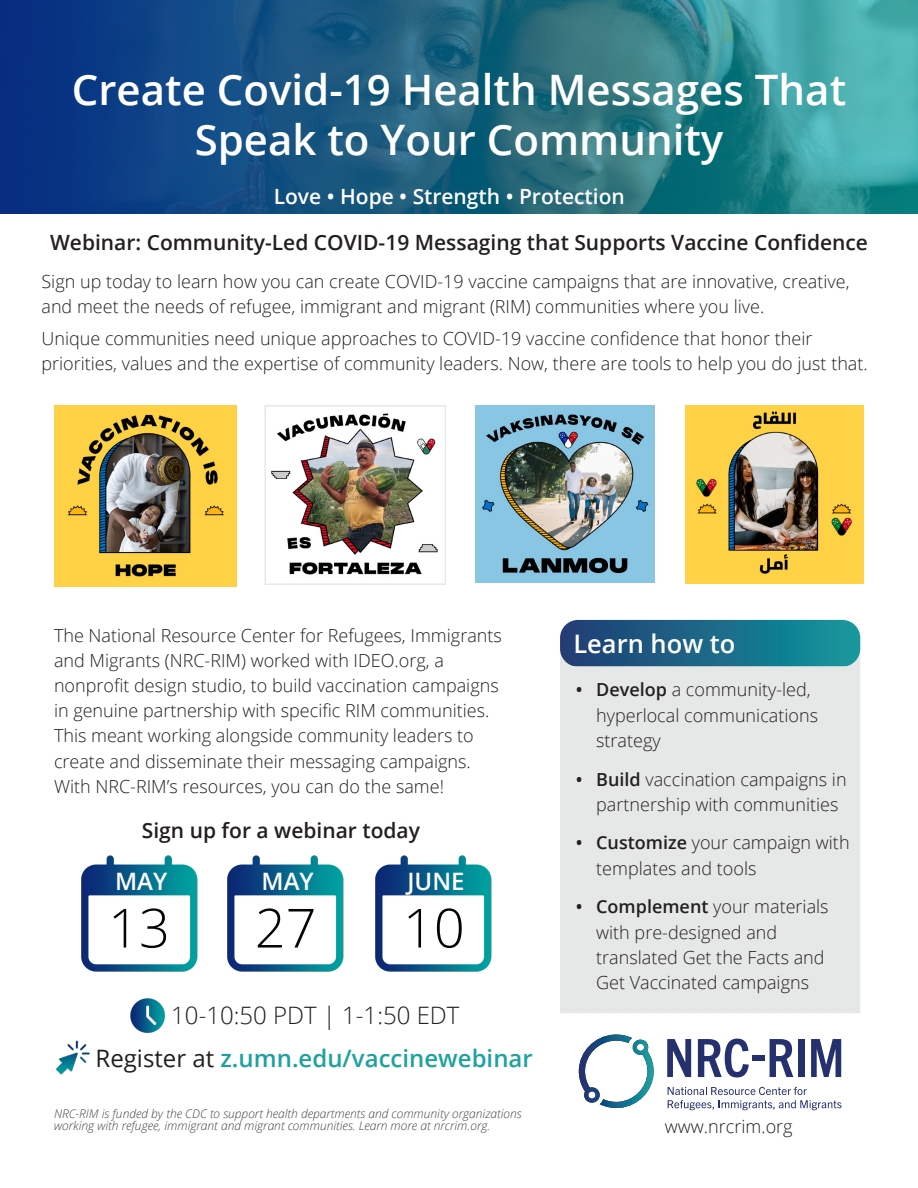
<style>
.page{position:relative;width:918px;height:1188px;background:#fff}
.page>*{position:absolute;margin:0;border:0;box-sizing:border-box;transform-origin:0 0}
.t1{font:300 54px "Open Sans";color:#040503}
.t2{font:600 42px/50.4px "Open Sans";color:#fff;text-align:center}
.t3{font:600 25.5px "Open Sans";color:#fff}
.t4{font:600 24px "Open Sans";color:#1ea2a0}
.t5{font:300 24px "Open Sans";color:#231f20}
.t6{font:600 24px "Open Sans";color:#fff}
.t7{font:600 21px "Open Sans";color:#231f20}
.t8{font:600 21px "Open Sans";color:#fff}
.t9{font:300 18px/25.2px "Open Sans";color:#231f20}
.t10{font:italic 300 12px/12px "Open Sans";color:#434343}
.s1{font-weight:400;color:#231f20}
.s2{font-weight:600}
</style>
<div class="page">
<img style="left:130px;top:998px;width:35px;height:35px">
<img style="left:56px;top:1040px;width:34px;height:35px">
<svg style="left:667px;top:1039px;width:24px;height:38px"></svg>
<svg style="left:698px;top:1039px;width:51px;height:39px"></svg>
<div style="left:752px;top:1056px;width:13px;height:5px;background:#25306f"></div>
<svg style="left:770px;top:1039px;width:23px;height:38px"></svg>
<div style="left:798px;top:1039px;width:6px;height:38px;background:#25306f"></div>
<svg style="left:811px;top:1039px;width:30px;height:38px"></svg>
<svg style="left:668px;top:1087px;width:174px;height:23px"></svg>
<svg style="left:578px;top:1034px;width:76px;height:74px"></svg>
<div style="left:560px;top:648px;width:300px;height:365px;background:#e5e8e7"></div>
<img style="left:560px;top:620px;width:300px;height:47px">
<img style="left:0;top:0;width:918px;height:214px">
<img style="left:54px;top:405px;width:183px;height:181px">
<img style="left:271px;top:413px;width:167px;height:162px">
<div style="left:265px;top:405px;width:181px;height:180px;border:2px solid #e5e8e7"></div>
<img style="left:476px;top:405px;width:179px;height:178px">
<img style="left:686px;top:406px;width:178px;height:177px">
<img style="left:81px;top:855px;width:117px;height:117px">
<img style="left:227px;top:855px;width:117px;height:117px">
<img style="left:375px;top:855px;width:117px;height:117px">
<p class="t2" style="left:72px;top:64px;width:776px">Create Covid-19 Health Messages That<br>Speak to Your Community</p>
<p class="t8" style="left:274px;top:182px;width:353px">Love • Hope • Strength • Protection</p>
<p class="t7" style="left:50px;top:228px;width:819px">Webinar: Community-Led COVID-19 Messaging that Supports Vaccine Confidence</p>
<p class="t9" style="left:42px;top:268px;width:810px">Sign up today to learn how you can create COVID-19 vaccine campaigns that are innovative, creative, and meet the needs of refugee, immigrant and migrant (RIM) communities where you live.</p>
<p class="t9" style="left:42px;top:326px;width:828px">Unique communities need unique approaches to COVID-19 vaccine confidence that honor their priorities, values and the expertise of community leaders. Now, there are tools to help you do just that.</p>
<p class="t9" style="left:54px;top:622px;width:449px">The National Resource Center for Refugees, Immigrants and Migrants (NRC-RIM) worked with IDEO.org, a nonprofit design studio, to build vaccination campaigns in genuine partnership with specific RIM communities.<br>This meant working alongside community leaders to create and disseminate their messaging campaigns.<br>With NRC-RIM’s resources, you can do the same!</p>
<p class="t7" style="left:142px;top:816px;width:280px">Sign up for a webinar today</p>
<p class="t6" style="left:115px;top:865px;width:54px">MAY</p>
<p class="t1" style="left:108px;top:891px;width:63px">13</p>
<p class="t6" style="left:262px;top:865px;width:54px">MAY</p>
<p class="t1" style="left:255px;top:891px;width:63px">27</p>
<p class="t6" style="left:407px;top:865px;width:59px">JUNE</p>
<p class="t1" style="left:403px;top:891px;width:63px">10</p>
<p class="t5" style="left:171px;top:999px;width:290px">10-10:50 PDT | 1-1:50 EDT</p>
<p class="t4" style="left:96px;top:1042px;width:439px"><span class="s1">Register at</span> z.umn.edu/vaccinewebinar</p>
<p class="t3" style="left:573px;top:626px;width:163px">Learn how to</p>
<p class="t9" style="left:596px;top:677px;width:223px;text-indent:-20px"><span class="s2">• Develop</span> a community-led, hyperlocal communications strategy</p>
<p class="t9" style="left:596px;top:766px;width:252px;text-indent:-20px"><span class="s2">• Build</span> vaccination campaigns in partnership with communities</p>
<p class="t9" style="left:596px;top:830px;width:255px;text-indent:-20px"><span class="s2">• Customize</span> your campaign with templates and tools</p>
<p class="t9" style="left:596px;top:894px;width:234px;text-indent:-20px"><span class="s2">• Complement</span> your materials with pre-designed and translated Get the Facts and<br>Get Vaccinated campaigns</p>
<p class="t10" style="left:54px;top:1107px;width:469px">NRC-RIM is funded by the CDC to support health departments and community organizations working with refugee, immigrant and migrant communities. Learn more at nrcrim.org.</p>
<p class="t9" style="left:665px;top:1113px;width:129px">www.nrcrim.org</p>
</div>
